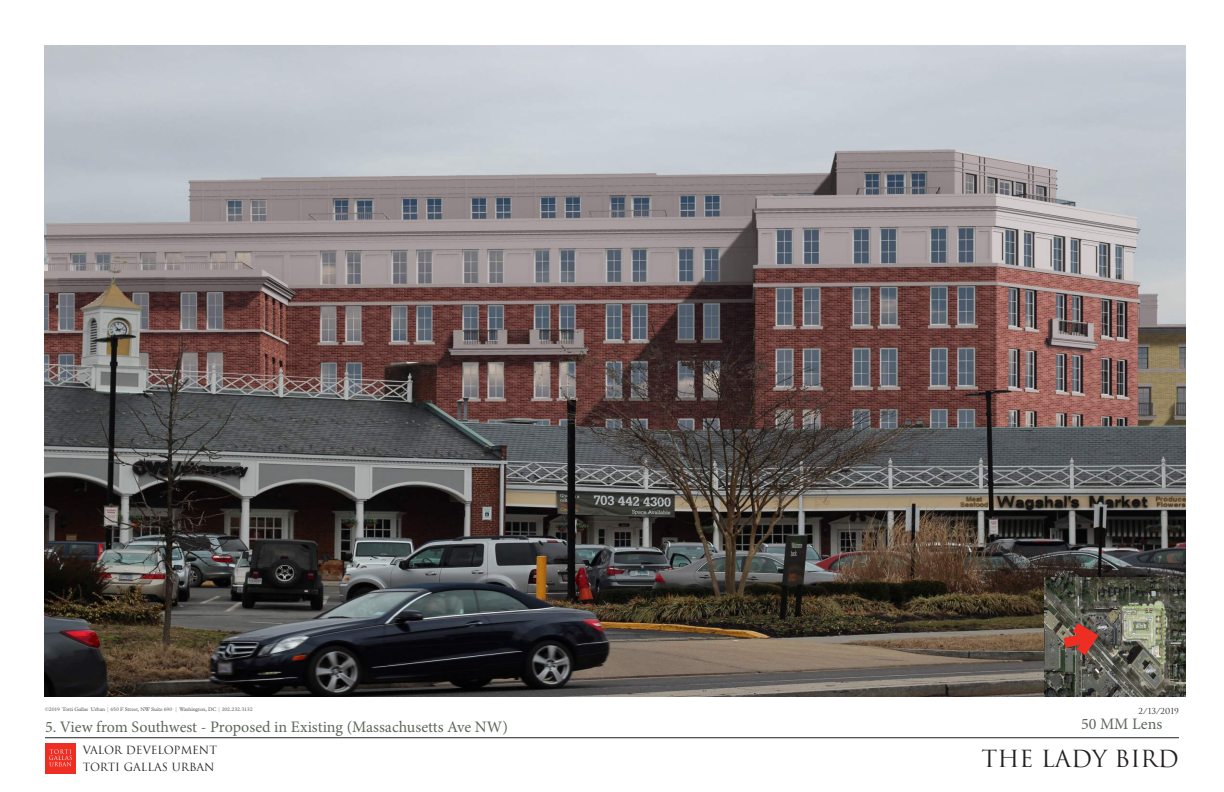
<style>
.page{position:relative;width:1224px;height:792px;background:#fff}
.page>*{position:absolute;margin:0;border:0;box-sizing:border-box;transform-origin:0 0}
.t1{font:23px "Trajan";color:#231f20}
.Subtitle{font:16px "Minion Pro";letter-spacing:-.005em;color:#5d6758}
.Fake_Subtitle{font:16px "Minion Pro";color:#5d6758}
.t2{font:11px/17px "Trajan";color:#231f20}
.t3{font:8px "Trajan";color:#231f20}
.t4{font:5.2px "Plantin MT Std";letter-spacing:-.02em;color:#57585a}
</style>
<div class="page">
<hr style="left:45px;top:738px;width:1134px;height:1px;background:#231f20">
<div style="left:45px;top:743px;width:31px;height:30px;background:#ee2e22"></div>
<svg style="left:49px;top:749px;width:23px;height:17px"></svg>
<img style="left:45px;top:45px;width:1140px;height:651px">
<img style="left:1044px;top:577px;width:141px;height:119px">
<svg style="left:1053px;top:614px;width:53px;height:52px;background:#7b564c"></svg>
<p class="t4" style="left:45px;top:706px;width:209px">©2019 Torti Gallas Urban | 650 F Street, NW Suite 690 | Washington, DC | 202.232.3132</p>
<p class="Subtitle" style="left:45px;top:716px;width:465px">5. View from Southwest - Proposed in Existing (Massachusetts Ave NW)</p>
<p class="Fake_Subtitle" style="left:1081px;top:714px;width:83px">50 MM Lens</p>
<h3 class="t3" style="left:1139px;top:706px;width:42px">2/13/2019</h3>
<h1 class="t1" style="left:982px;top:744px;width:199px">THE LADY BIRD</h1>
<h3 class="t2" style="left:83px;top:741px;width:136px">VALOR DEVELOPMENT<br>TORTI GALLAS URBAN</h3>
</div>
